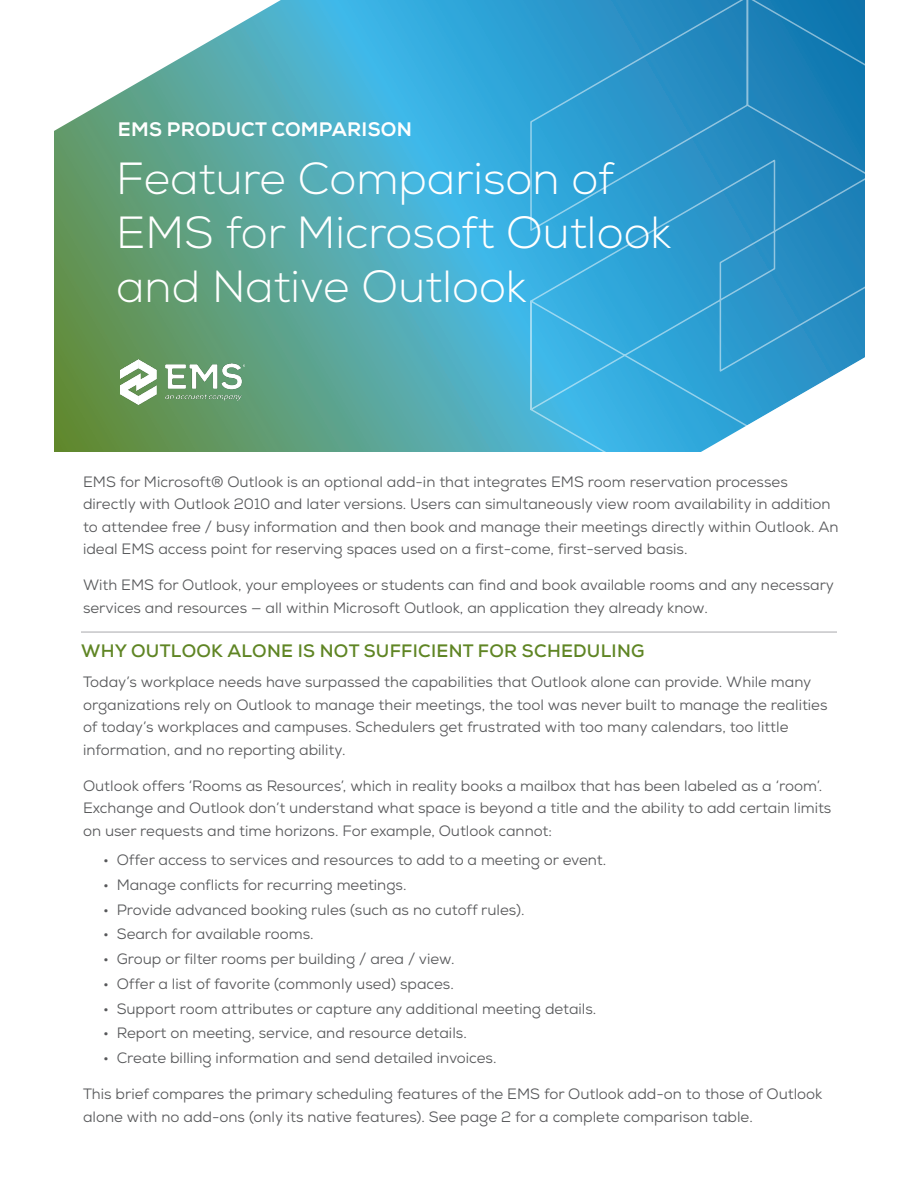
<style>
.page{position:relative;width:918px;height:1188px;background:#fff}
.page>*{position:absolute;margin:0;border:0;box-sizing:border-box;transform-origin:0 0}
.t1{font:300 45px/54px "Nexa";color:#fff}
.t2{font:800 19.5px "Nexa";letter-spacing:.015em;color:#fff}
.Large_Title_Text_-_F{font:700 18px "Nexa";letter-spacing:.015em;color:#5f8524}
.Into_Body_Text{font:15px/22.5px "Nexa";color:#57585a}
.Large_Title_Text_-_F-2{font:15px/22.5px "Nexa";color:#57585a}
</style>
<div class="page">
<svg style="left:55px;top:0;width:474px;height:451px;background:#50a6a7"></svg>
<img style="left:121px;top:360px;width:123px;height:45px">
<svg style="left:54px;top:0;width:316px;height:243px"></svg>
<svg style="left:529px;top:0;width:336px;height:452px;background:#379dce"></svg>
<hr style="left:81px;top:632px;width:756px;height:1px;background:#a8a9ad">
<p class="t2" style="left:118px;top:117px;width:296px">EMS PRODUCT COMPARISON</p>
<p class="t1" style="left:116px;top:153px;width:557px">Feature Comparison of<br>EMS for Microsoft Outlook and Native Outlook</p>
<p class="Into_Body_Text" style="left:83px;top:470px;width:757px">EMS for Microsoft® Outlook is an optional add-in that integrates EMS room reservation processes directly with Outlook 2010 and later versions. Users can simultaneously view room availability in addition to attendee free / busy information and then book and manage their meetings directly within Outlook. An ideal EMS access point for reserving spaces used on a first-come, first-served basis.</p>
<p class="Into_Body_Text" style="left:83px;top:574px;width:753px">With EMS for Outlook, your employees or students can find and book available rooms and any necessary services and resources — all within Microsoft Outlook, an application they already know.</p>
<p class="Large_Title_Text_-_F" style="left:81px;top:640px;width:565px">WHY OUTLOOK ALONE IS NOT SUFFICIENT FOR SCHEDULING</p>
<p class="Large_Title_Text_-_F-2" style="left:83px;top:671px;width:746px">Today’s workplace needs have surpassed the capabilities that Outlook alone can provide. While many organizations rely on Outlook to manage their meetings, the tool was never built to manage the realities of today’s workplaces and campuses. Schedulers get frustrated with too many calendars, too little information, and no reporting ability.</p>
<p class="Large_Title_Text_-_F-2" style="left:83px;top:775px;width:750px">Outlook offers ‘Rooms as Resources’, which in reality books a mailbox that has been labeled as a ‘room’.<br>Exchange and Outlook don’t understand what space is beyond a title and the ability to add certain limits on user requests and time horizons. For example, Outlook cannot:</p>
<p class="Into_Body_Text" style="left:103px;top:849px;width:504px">• Offer access to services and resources to add to a meeting or event.</p>
<p class="Into_Body_Text" style="left:103px;top:874px;width:305px">• Manage conflicts for recurring meetings.</p>
<p class="Into_Body_Text" style="left:103px;top:898px;width:423px">• Provide advanced booking rules (such as no cutoff rules).</p>
<p class="Into_Body_Text" style="left:103px;top:923px;width:212px">• Search for available rooms.</p>
<p class="Into_Body_Text" style="left:103px;top:948px;width:353px">• Group or filter rooms per building / area / view.</p>
<p class="Into_Body_Text" style="left:103px;top:973px;width:352px">• Offer a list of favorite (commonly used) spaces.</p>
<p class="Into_Body_Text" style="left:103px;top:997px;width:495px">• Support room attributes or capture any additional meeting details.</p>
<p class="Into_Body_Text" style="left:103px;top:1022px;width:365px">• Report on meeting, service, and resource details.</p>
<p class="Into_Body_Text" style="left:103px;top:1047px;width:395px">• Create billing information and send detailed invoices.</p>
<p class="Into_Body_Text" style="left:83px;top:1083px;width:741px">This brief compares the primary scheduling features of the EMS for Outlook add-on to those of Outlook alone with no add-ons (only its native features). See page 2 for a complete comparison table.</p>
</div>
